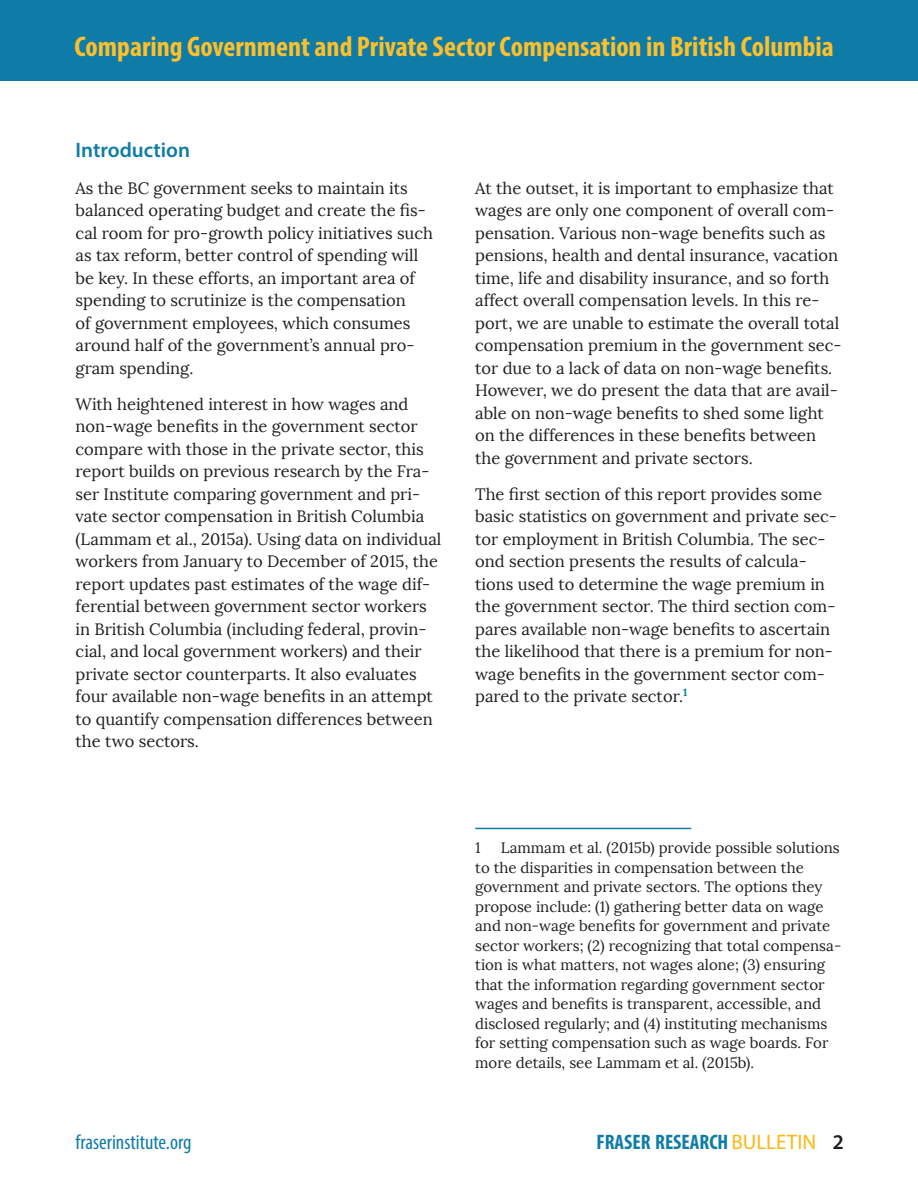
<style>
.page{position:relative;width:918px;height:1188px;background:#fff}
.page>*{position:absolute;margin:0;border:0;box-sizing:border-box;transform-origin:0 0}
.t1{font:700 condensed 28.5px "Myriad Pro";color:#fdbf2b}
.t2{font:700 condensed 21px "Myriad Pro";color:#0f7ca7}
.t3{font:condensed 21px "Myriad Pro";color:#0f7ca7}
.Head_2{font:600 21px "Myriad Pro";color:#0f7ca7}
.BodyText{font:16.5px/22.5px "Lora";color:#231f20}
.Footnote{font:15px/19.5px "Lora";color:#231f20}
.s1{font-weight:400;font-stretch:normal;color:#fdb813}
.s2{font-weight:600;font-stretch:normal;color:#231f20}
</style>
<div class="page">
<div style="left:0;top:0;width:918px;height:81px;background:#0f7ca7"></div>
<hr style="left:475px;top:828px;width:216px;height:1px;background:#0f7ca7">
<h1 class="t1" style="left:75px;top:29px;width:761px">Comparing Government and Private Sector Compensation in British Columbia</h1>
<p class="Head_2" style="left:76px;top:137px;width:116px">Introduction</p>
<p class="BodyText" style="left:76px;top:177px;width:359px">As the BC government seeks to maintain its balanced operating budget and create the fis&shy;cal room for pro-growth policy initiatives such as tax reform, better control of spending will be key. In these efforts, an important area of spending to scrutinize is the compensation<br>of government employees, which consumes around half of the government’s annual pro&shy;gram spending.</p>
<p class="BodyText" style="left:76px;top:393px;width:367px">With heightened interest in how wages and non-wage benefits in the government sector compare with those in the private sector, this report builds on previous research by the Fra&shy;ser Institute comparing government and pri&shy;vate sector compensation in British Columbia (Lammam et al., 2015a). Using data on individual workers from January to December of 2015, the report updates past estimates of the wage dif&shy;ferential between government sector workers in British Columbia (including federal, provin&shy;cial, and local government workers) and their private sector counterparts. It also evaluates four available non-wage benefits in an attempt to quantify compensation differences between the two sectors.</p>
<p class="BodyText" style="left:475px;top:177px;width:368px">At the outset, it is important to emphasize that wages are only one component of overall com&shy;pensation. Various non-wage benefits such as pensions, health and dental insurance, vacation time, life and disability insurance, and so forth affect overall compensation levels. In this re&shy;port, we are unable to estimate the overall total compensation premium in the government sec&shy;tor due to a lack of data on non-wage benefits.<br>However, we do present the data that are avail&shy;able on non-wage benefits to shed some light on the differences in these benefits between the government and private sectors.</p>
<p class="BodyText" style="left:475px;top:483px;width:363px">The first section of this report provides some basic statistics on government and private sec&shy;tor employment in British Columbia. The sec&shy;ond section presents the results of calcula&shy;tions used to determine the wage premium in the government sector. The third section com&shy;pares available non-wage benefits to ascertain the likelihood that there is a premium for non&shy;wage benefits in the government sector com&shy;pared to the private sector.<sup>1</sup></p>
<p class="Footnote" style="left:475px;top:839px;width:368px;text-indent:26px">Lammam et al. (2015b) provide possible solutions to the disparities in compensation between the government and private sectors. The options they propose include: (1) gathering better data on wage and non-wage benefits for government and private sector workers; (2) recognizing that total compensa&shy;tion is what matters, not wages alone; (3) ensuring that the information regarding government sector wages and benefits is transparent, accessible, and disclosed regularly; and (4) instituting mechanisms for setting compensation such as wage boards. For more details, see Lammam et al. (2015b).</p>
<p class="Footnote" style="left:475px;top:839px;width:7px">1</p>
<p class="t3" style="left:76px;top:1129px;width:117px">fraserinstitute.org</p>
<p class="t2" style="left:596px;top:1129px;width:249px">FRASER RESEARCH <span class="s1">BULLETIN</span> <span class="s2">2</span></p>
</div>
